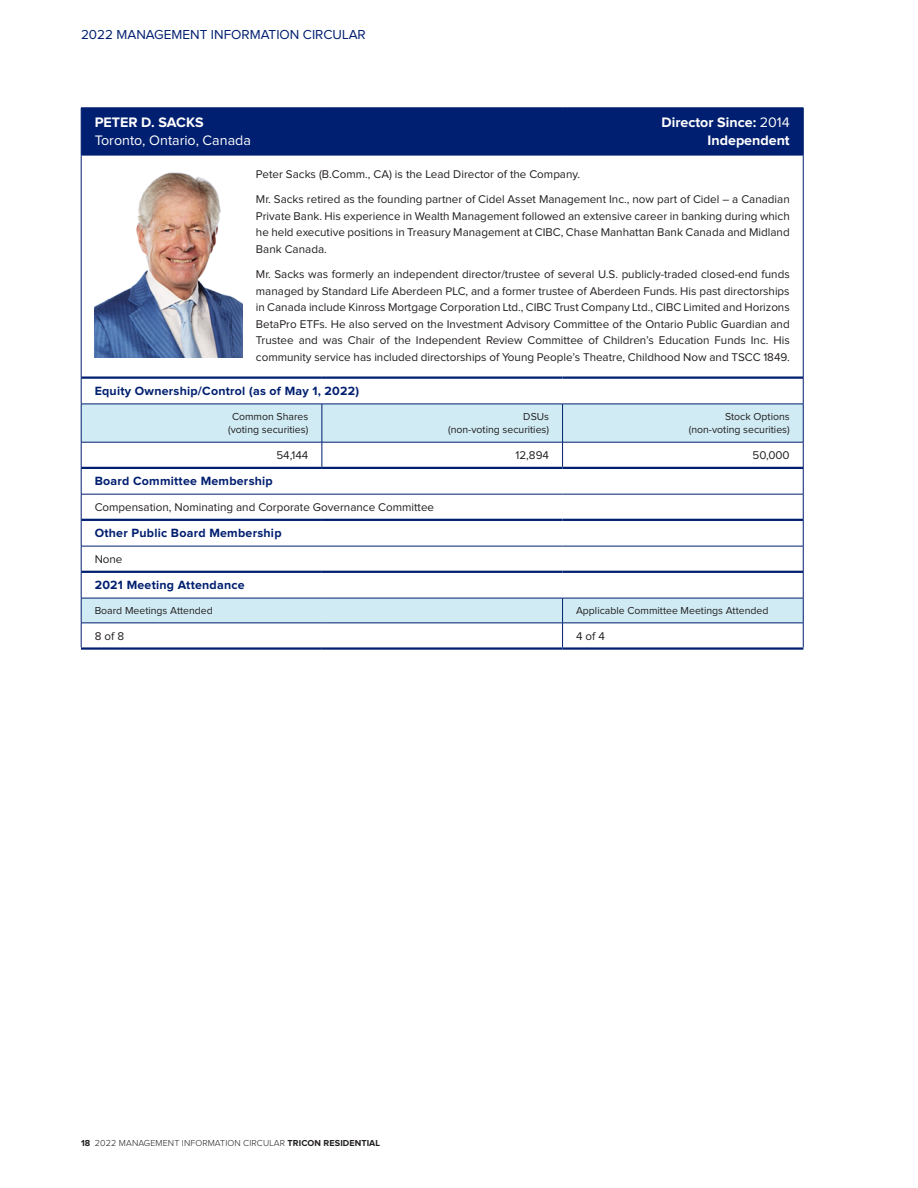
<style>
.page{position:relative;width:918px;height:1188px;background:#fff}
.page>*{position:absolute;margin:0;border:0;box-sizing:border-box;transform-origin:0 0}
.Body_copy__flush_par{font:700 14.25px "Proxima Nova";color:#fff}
.Body_copy__flush_par-2{font:14.25px "Proxima Nova";color:#fff}
.t1{font:13.5px "Proxima Nova";color:#001f70}
.Profile_Header{font:700 12.3px "Proxima Nova";letter-spacing:.02em;color:#001f70}
.Body_copy__flush_par-3{font:11.7px/16.5px "Proxima Nova";color:#231f20;text-align:justify}
.Column_Header{font:10.5px/13.5px "Proxima Nova";color:#231f20;text-align:right}
.t2{font:300 9px "Proxima Nova";letter-spacing:.01em;color:#231f20}
.s1{font-weight:400}
.s2{font-weight:700}
</style>
<div class="page">
<div style="left:82px;top:109px;width:721px;height:46px;background:#001f70"></div>
<svg style="left:82px;top:405px;width:721px;height:218px"></svg>
<hr style="left:803px;top:155px;width:1px;height:223px;background:#001f70">
<svg style="left:803px;top:378px;width:1px;height:26px"></svg>
<hr style="left:803px;top:404px;width:1px;height:38px;background:#001f70">
<svg style="left:803px;top:442px;width:1px;height:205px"></svg>
<hr style="left:81px;top:108px;width:1px;height:47px;background:#001f70">
<hr style="left:81px;top:108px;width:241px;height:1px;background:#001f70">
<hr style="left:322px;top:108px;width:241px;height:1px;background:#001f70">
<hr style="left:562px;top:108px;width:1px;height:47px;background:#001f70">
<hr style="left:563px;top:108px;width:240px;height:1px;background:#001f70">
<hr style="left:803px;top:108px;width:1px;height:47px;background:#001f70">
<hr style="left:81px;top:155px;width:1px;height:223px;background:#001f70">
<hr style="left:81px;top:155px;width:241px;height:1px;background:#001f70">
<hr style="left:322px;top:155px;width:241px;height:1px;background:#001f70">
<hr style="left:563px;top:155px;width:240px;height:1px;background:#001f70">
<svg style="left:81px;top:379px;width:1px;height:25px"></svg>
<hr style="left:81px;top:377px;width:241px;height:2px;background:#001f70">
<hr style="left:322px;top:377px;width:241px;height:2px;background:#001f70">
<hr style="left:563px;top:377px;width:240px;height:2px;background:#001f70">
<hr style="left:81px;top:404px;width:1px;height:38px;background:#001f70">
<hr style="left:81px;top:404px;width:241px;height:1px;background:#001f70">
<hr style="left:322px;top:404px;width:1px;height:38px;background:#001f70">
<hr style="left:322px;top:404px;width:241px;height:1px;background:#001f70">
<hr style="left:562px;top:404px;width:1px;height:38px;background:#001f70">
<hr style="left:563px;top:404px;width:240px;height:1px;background:#001f70">
<hr style="left:81px;top:442px;width:241px;height:1px;background:#001f70">
<svg style="left:322px;top:443px;width:1px;height:24px"></svg>
<hr style="left:322px;top:442px;width:241px;height:1px;background:#001f70">
<svg style="left:562px;top:442px;width:1px;height:25px"></svg>
<hr style="left:563px;top:442px;width:240px;height:1px;background:#001f70">
<hr style="left:81px;top:467px;width:241px;height:2px;background:#001f70">
<hr style="left:322px;top:467px;width:241px;height:2px;background:#001f70">
<hr style="left:563px;top:467px;width:240px;height:2px;background:#001f70">
<hr style="left:81px;top:494px;width:241px;height:1px;background:#001f70">
<hr style="left:322px;top:494px;width:241px;height:1px;background:#001f70">
<hr style="left:563px;top:494px;width:240px;height:1px;background:#001f70">
<hr style="left:81px;top:519px;width:241px;height:2px;background:#001f70">
<hr style="left:322px;top:519px;width:241px;height:2px;background:#001f70">
<hr style="left:563px;top:519px;width:240px;height:2px;background:#001f70">
<hr style="left:81px;top:546px;width:241px;height:1px;background:#001f70">
<hr style="left:322px;top:546px;width:241px;height:1px;background:#001f70">
<hr style="left:563px;top:546px;width:240px;height:1px;background:#001f70">
<hr style="left:81px;top:571px;width:241px;height:2px;background:#001f70">
<hr style="left:322px;top:571px;width:241px;height:2px;background:#001f70">
<hr style="left:563px;top:571px;width:240px;height:2px;background:#001f70">
<hr style="left:81px;top:598px;width:241px;height:1px;background:#001f70">
<hr style="left:322px;top:598px;width:241px;height:1px;background:#001f70">
<hr style="left:563px;top:598px;width:240px;height:1px;background:#001f70">
<svg style="left:81px;top:442px;width:1px;height:205px"></svg>
<hr style="left:81px;top:623px;width:241px;height:1px;background:#001f70">
<hr style="left:322px;top:623px;width:241px;height:1px;background:#001f70">
<hr style="left:81px;top:647px;width:241px;height:3px;background:#001f70">
<hr style="left:322px;top:647px;width:241px;height:3px;background:#001f70">
<svg style="left:562px;top:598px;width:1px;height:49px"></svg>
<hr style="left:563px;top:623px;width:240px;height:1px;background:#001f70">
<hr style="left:563px;top:647px;width:240px;height:3px;background:#001f70">
<img style="left:95px;top:172px;width:147px;height:185px">
<p class="t1" style="left:81px;top:27px;width:286px">2022 MANAGEMENT INFORMATION CIRCULAR</p>
<p class="Body_copy__flush_par" style="left:95px;top:114px;width:110px">PETER D. SACKS</p>
<p class="Body_copy__flush_par-2" style="left:95px;top:132px;width:158px">Toronto, Ontario, Canada</p>
<p class="Body_copy__flush_par" style="left:662px;top:114px;width:130px">Director Since: <span class="s1">2014</span></p>
<p class="Body_copy__flush_par" style="left:708px;top:132px;width:84px">Independent</p>
<p class="Body_copy__flush_par-3" style="left:256px;top:166px;width:326px">Peter Sacks (B.Comm., CA) is the Lead Director of the Company.</p>
<p class="Body_copy__flush_par-3" style="left:256px;top:191px;width:535px">Mr. Sacks retired as the founding partner of Cidel Asset Management Inc., now part of Cidel – a Canadian Private Bank. His experience in Wealth Management followed an extensive career in banking during which he held executive positions in Treasury Management at CIBC, Chase Manhattan Bank Canada and Midland Bank Canada.</p>
<p class="Body_copy__flush_par-3" style="left:256px;top:266px;width:535px">Mr. Sacks was formerly an independent director/trustee of several U.S. publicly-traded closed-end funds managed by Standard Life Aberdeen PLC, and a former trustee of Aberdeen Funds. His past directorships in Canada include Kinross Mortgage Corporation Ltd., CIBC Trust Company Ltd., CIBC Limited and Horizons BetaPro ETFs. He also served on the Investment Advisory Committee of the Ontario Public Guardian and Trustee and was Chair of the Independent Review Committee of Children’s Education Funds Inc. His community service has included directorships of Young People’s Theatre, Childhood Now and TSCC 1849.</p>
<p class="Profile_Header" style="left:95px;top:384px;width:266px">Equity Ownership/Control (as of May 1, 2022)</p>
<p class="Column_Header" style="left:228px;top:410px;width:82px;text-align:center">Common Shares (voting securities)</p>
<p class="Column_Header" style="left:448px;top:410px;width:102px">DSUs<br>(non-voting securities)</p>
<p class="Column_Header" style="left:689px;top:410px;width:102px">Stock Options (non-voting securities)</p>
<p class="Body_copy__flush_par-3" style="left:276px;top:447px;width:34px">54,144</p>
<p class="Body_copy__flush_par-3" style="left:515px;top:447px;width:35px">12,894</p>
<p class="Body_copy__flush_par-3" style="left:752px;top:447px;width:39px">50,000</p>
<p class="Profile_Header" style="left:95px;top:474px;width:180px">Board Committee Membership</p>
<p class="Body_copy__flush_par-3" style="left:95px;top:499px;width:341px">Compensation, Nominating and Corporate Governance Committee</p>
<p class="Profile_Header" style="left:95px;top:526px;width:188px">Other Public Board Membership</p>
<p class="Body_copy__flush_par-3" style="left:95px;top:551px;width:29px">None</p>
<p class="Profile_Header" style="left:95px;top:578px;width:152px">2021 Meeting Attendance</p>
<p class="Column_Header" style="left:95px;top:604px;width:120px">Board Meetings Attended</p>
<p class="Column_Header" style="left:576px;top:604px;width:194px">Applicable Committee Meetings Attended</p>
<p class="Body_copy__flush_par-3" style="left:95px;top:628px;width:31px">8 of 8</p>
<p class="Body_copy__flush_par-3" style="left:576px;top:628px;width:30px">4 of 4</p>
<p class="t2" style="left:81px;top:1138px;width:301px"><span class="s2">18</span> 2022 MANAGEMENT INFORMATION CIRCULAR <span class="s2">TRICON RESIDENTIAL</span></p>
</div>
